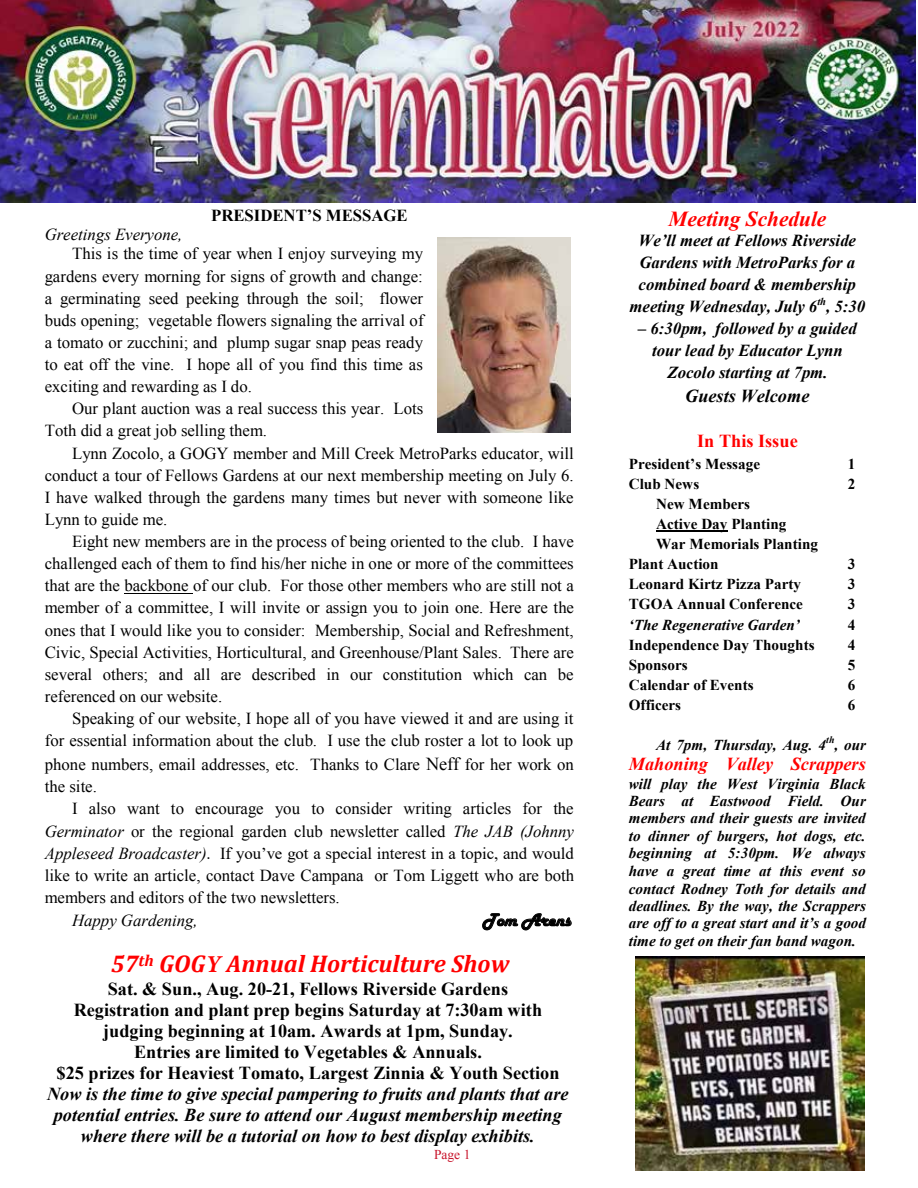
<style>
.page{position:relative;width:918px;height:1188px;background:#fff}
.page>*{position:absolute;margin:0;border:0;box-sizing:border-box;transform-origin:0 0}
.t1{font:italic 700 24.3px "Cambria";color:#f00}
.t2{font:italic 700 21.3px "Times New Roman";color:#f00}
.t3{font:700 18.3px/21px "Times New Roman";color:#000;text-align:center}
.t4{font:italic 700 18.3px/21px "Times New Roman";color:#000;text-align:center}
.t5{font:italic 700 18.3px "Times New Roman";color:#f00}
.t6{font:700 18.3px "Times New Roman";color:#f00}
.t7{font:italic 18.3px "Harlow Solid";color:#000}
.t8{font:16.8px/22px "Times New Roman";color:#000;text-align:justify}
.t9{font:italic 700 16.8px/22px "Times New Roman";color:#000;text-align:center}
.t10{font:italic 16.8px "Times New Roman";color:#000}
.t11{font:italic 700 16.8px "Times New Roman";color:#000}
.t12{font:700 16.8px "Times New Roman";letter-spacing:-.005em;color:#000}
.t13{font:italic 700 15.15px/17.5px "Times New Roman";color:#000;text-align:justify}
.t14{font:700 15.15px/20.1px "Times New Roman";color:#000}
.t15{font:italic 700 15.15px "Times New Roman";color:#000}
.t16{font:700 15.15px "Times New Roman";color:#000}
.t17{font:13.5px "Times New Roman";color:#c8142b}
.t18{font:italic 700 10.65px "Times New Roman";color:#000}
.t19{font:italic 700 9.9px "Times New Roman";color:#000}
.s1{font-size:18.3px}
.s2{font-style:italic}
.s3{font-style:inherit}
.s4{font-family:"Minion Pro"}
</style>
<div class="page">
<img style="left:1px;top:0;width:915px;height:202px">
<hr style="left:0;top:0;width:1px;height:216px;background:#95237c">
<img style="left:0;top:0;width:1px;height:214px">
<img style="left:437px;top:238px;width:134px;height:194px">
<img style="left:635px;top:957px;width:230px;height:214px">
<hr style="left:125px;top:593px;width:68px;height:1px;background:#000">
<hr style="left:656px;top:531px;width:72px;height:1px;background:#000">
<p class="t12" style="left:211px;top:204px;width:198px">PRESIDENT’S MESSAGE</p>
<p class="t10" style="left:45px;top:223px;width:139px">Greetings Everyone,</p>
<p class="t8" style="left:45px;top:243px;width:380px;text-indent:27px">This is the time of year when I enjoy surveying my gardens every morning for signs of growth and change: a germinating seed peeking through the soil; flower buds opening; vegetable flowers signaling the arrival of a tomato or zucchini; and plump sugar snap peas ready to eat off the vine. I hope all of you find this time as exciting and rewarding as I do.</p>
<p class="t8" style="left:45px;top:397px;width:380px;text-indent:27px">Our plant auction was a real success this year. Lots<br>Toth did a great job selling them.</p>
<p class="t8" style="left:45px;top:442px;width:531px;text-indent:27px">Lynn Zocolo, a GOGY member and Mill Creek MetroParks educator, will conduct a tour of Fellows Gardens at our next membership meeting on July 6.<br>I have walked through the gardens many times but never with someone like Lynn to guide me.</p>
<p class="t8" style="left:45px;top:530px;width:531px;text-indent:27px">Eight new members are in the process of being oriented to the club. I have challenged each of them to find his/her niche in one or more of the committees that are the backbone of our club. For those other members who are still not a member of a committee, I will invite or assign you to join one. Here are the ones that I would like you to consider: Membership, Social and Refreshment, Civic, Special Activities, Horticultural, and Greenhouse/Plant Sales. There are several others; and all are described in our constitution which can be referenced on our website.</p>
<p class="t8" style="left:45px;top:707px;width:531px;line-height:22.8px;text-indent:27px">Speaking of our website, I hope all of you have viewed it and are using it for essential information about the club. I use the club roster a lot to look up phone numbers, email addresses, etc. Thanks to Clare <span class="s1">Neff</span> for her work on the site.</p>
<p class="t8" style="left:45px;top:797px;width:531px;text-indent:27px">I also want to encourage you to consider writing articles for the <span class="s2">Germinator</span> or the regional garden club newsletter called <span class="s2">The JAB (Johnny Appleseed Broadcaster)</span><span class="s3">. If you’ve got a special interest in a topic, and would </span>like to write an article, contact Dave Campana or Tom Liggett who are both members and editors of the two newsletters.</p>
<p class="t10" style="left:72px;top:909px;width:127px">Happy Gardening,</p>
<p class="t7" style="left:483px;top:910px;width:90px">Tom Arens</p>
<h1 class="t1" style="left:111px;top:947px;width:400px">57<sup>th</sup> GOG<span class="s4">Y</span> Annual Horticulture Show</h1>
<p class="t3" style="left:57px;top:978px;width:504px">Sat. &amp; Sun., Aug. 20-21, Fellows Riverside Gardens<br>Registration and plant prep begins Saturday at 7:30am with judging beginning at 10am. Awards at 1pm, Sunday.<br>Entries are limited to Vegetables &amp; Annuals.<br>$25 prizes for Heaviest Tomato, Largest Zinnia &amp; Youth Section</p>
<p class="t4" style="left:47px;top:1083px;width:523px">Now is the time to give special pampering to fruits and plants that are potential entries. Be sure to attend our August membership meeting where there will be a tutorial on how to best display exhibits.</p>
<p class="t17" style="left:434px;top:1145px;width:38px">Page 1</p>
<p class="t2" style="left:668px;top:204px;width:159px">Meeting Schedule</p>
<p class="t11" style="left:639px;top:228px;width:219px">We’ll meet at Fellows Riverside</p>
<p class="t9" style="left:639px;top:251px;width:217px">Gardens with MetroParks for a</p>
<p class="t9" style="left:639px;top:273px;width:219px">combined board &amp; membership</p>
<p class="t9" style="left:630px;top:295px;width:189px">meeting Wednesday, July 6</p>
<p class="t18" style="left:817px;top:294px;width:10px">th</p>
<p class="t9" style="left:826px;top:295px;width:41px">, 5:30</p>
<p class="t9" style="left:638px;top:317px;width:220px"><span class="s3">–</span> 6:30pm, followed by a guided tour lead by Educator Lynn<br>Zocolo starting at 7pm.</p>
<p class="t4" style="left:685px;top:385px;width:126px">Guests Welcome</p>
<p class="t6" style="left:697px;top:428px;width:102px">In This Issue</p>
<p class="t16" style="left:629px;top:453px;width:133px">President’s Message</p>
<p class="t14" style="left:848px;top:453px;width:9px">1</p>
<p class="t14" style="left:629px;top:473px;width:72px">Club News</p>
<p class="t14" style="left:848px;top:473px;width:9px">2</p>
<p class="t14" style="left:656px;top:493px;width:163px">New Members<br>Active Day Planting<br>War Memorials Planting</p>
<p class="t14" style="left:848px;top:554px;width:9px;text-align:justify">3<br>3<br>3<br>4<br>4<br>5<br>6</p>
<p class="t14" style="left:629px;top:554px;width:176px">Plant Auction<br>Leonard Kirtz Pizza Party<br>TGOA Annual Conference</p>
<p class="t15" style="left:629px;top:614px;width:173px">‘The Regenerative Garden’</p>
<p class="t14" style="left:629px;top:634px;width:187px">Independence Day Thoughts<br>Sponsors<br>Calendar of Events<br>Officers</p>
<p class="t14" style="left:848px;top:695px;width:9px">6</p>
<p class="t13" style="left:656px;top:736px;width:171px">At 7pm, Thursday, Aug. 4</p>
<p class="t19" style="left:826px;top:733px;width:10px">th</p>
<p class="t13" style="left:834px;top:736px;width:33px">, our</p>
<p class="t5" style="left:629px;top:751px;width:239px">Mahoning Valley Scrappers</p>
<p class="t13" style="left:629px;top:774px;width:239px">will play the West Virginia Black Bears at Eastwood Field. Our members and their guests are invited to dinner of burgers, hot dogs, etc. beginning at 5:30pm. We always have a great time at this event so contact Rodney Toth for details and deadlines. By the way, the Scrappers are off to a g<span class="s3">reat start and it’s</span> a good time to get on their fan band wagon.</p>
</div>
